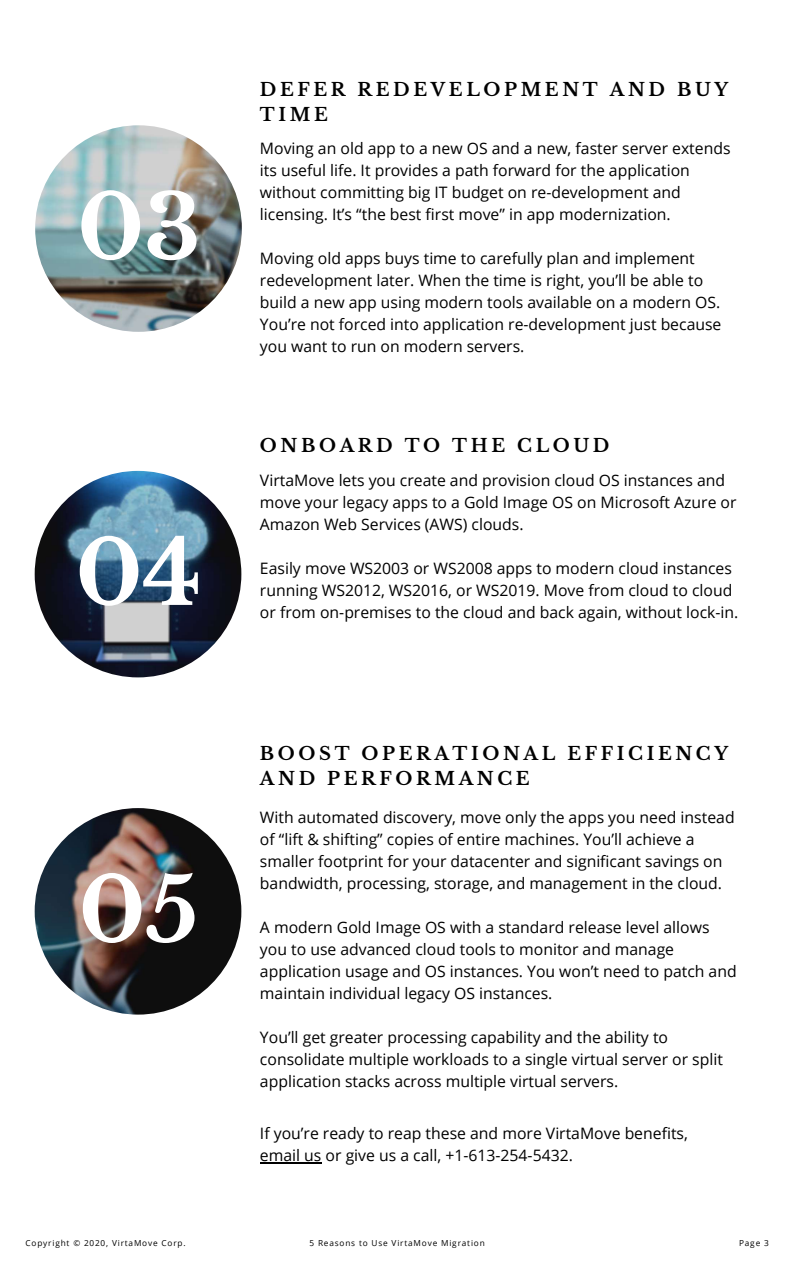
<style>
.page{position:relative;width:794px;height:1266px;background:#fff}
.page>*{position:absolute;margin:0;border:0;box-sizing:border-box;transform-origin:0 0}
.t1{font:700 88.65px "Libre Baskerville";color:#fff}
.t2{font:700 18px/24.8px "Libre Baskerville";letter-spacing:.2em;color:#000}
.t3{font:15.75px/22px "Open Sans";color:#000}
.t4{font:8.25px "Open Sans";letter-spacing:.1em;color:#000}
</style>
<div class="page">
<img style="left:35px;top:125px;width:207px;height:207px;border-radius:50%">
<img style="left:35px;top:471px;width:206px;height:206px;border-radius:50%">
<img style="left:35px;top:808px;width:206px;height:206px;border-radius:50%">
<hr style="left:260px;top:1162px;width:61px;height:1px;background:#000">
<h1 class="t1" style="left:77px;top:173px;width:125px">03</h1>
<h1 class="t1" style="left:75px;top:519px;width:127px">04</h1>
<h1 class="t1" style="left:79px;top:856px;width:121px">05</h1>
<p class="t2" style="left:260px;top:77px;width:469px">DEFER REDEVELOPMENT AND BUY<br>TIME</p>
<p class="t3" style="left:260px;top:137px;width:472px">Moving an old app to a new OS and a new, faster server extends its useful life. It provides a path forward for the application without committing big IT budget on re-development and licensing. It’s “the best first move” in app modernization.</p>
<p class="t3" style="left:260px;top:247px;width:463px">Moving old apps buys time to carefully plan and implement redevelopment later. When the time is right, you’ll be able to build a new app using modern tools available on a modern OS.<br>You’re not forced into application re-development just because you want to run on modern servers.</p>
<p class="t2" style="left:260px;top:433px;width:351px">ONBOARD TO THE CLOUD</p>
<p class="t3" style="left:260px;top:469px;width:478px">VirtaMove lets you create and provision cloud OS instances and move your legacy apps to a Gold Image OS on Microsoft Azure or<br>Amazon Web Services (AWS) clouds.</p>
<p class="t3" style="left:260px;top:557px;width:479px">Easily move WS2003 or WS2008 apps to modern cloud instances running WS2012, WS2016, or WS2019. Move from cloud to cloud or from on-premises to the cloud and back again, without lock-in.</p>
<p class="t2" style="left:260px;top:741px;width:469px">BOOST OPERATIONAL EFFICIENCY<br>AND PERFORMANCE</p>
<p class="t3" style="left:260px;top:806px;width:476px">With automated discovery, move only the apps you need instead of “lift &amp; shifting” copies of entire machines. You’ll achieve a smaller footprint for your datacenter and significant savings on bandwidth, processing, storage, and management in the cloud.</p>
<p class="t3" style="left:260px;top:916px;width:478px">A modern Gold Image OS with a standard release level allows you to use advanced cloud tools to monitor and manage application usage and OS instances. You won’t need to patch and maintain individual legacy OS instances.</p>
<p class="t3" style="left:260px;top:1026px;width:464px">You’ll get greater processing capability and the ability to consolidate multiple workloads to a single virtual server or split application stacks across multiple virtual servers.</p>
<p class="t3" style="left:260px;top:1122px;width:429px">If you’re ready to reap these and more VirtaMove benefits, email us or give us a call, +1-613-254-5432.</p>
<p class="t4" style="left:26px;top:1237px;width:161px">Copyright © 2020, VirtaMove Corp.</p>
<p class="t4" style="left:309px;top:1237px;width:177px">5 Reasons to Use VirtaMove Migration</p>
<p class="t4" style="left:738px;top:1237px;width:31px">Page 3</p>
</div>
